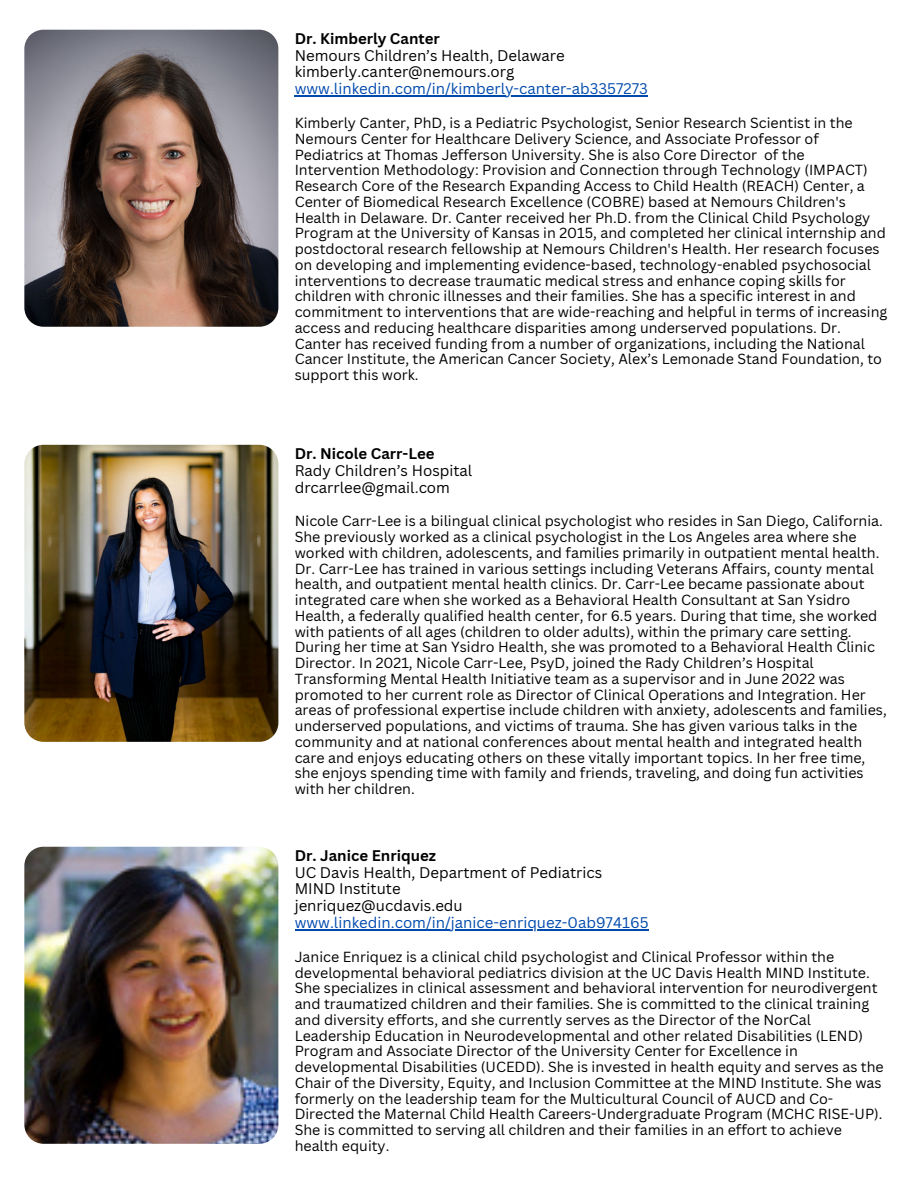
<style>
.page{position:relative;width:918px;height:1188px;background:#fff}
.page>*{position:absolute;margin:0;border:0;box-sizing:border-box;transform-origin:0 0}
.t1{font:15px/16.8px "Canva Sans";color:#000}
.t2{font:15px "Canva Sans";color:#004aad}
.t3{font:14.25px/15.8px "Canva Sans";color:#000}
.s1{font-weight:700}
</style>
<div class="page">
<img style="left:24px;top:30px;width:254px;height:296px">
<img style="left:24px;top:847px;width:254px;height:296px">
<img style="left:24px;top:445px;width:254px;height:297px">
<hr style="left:295px;top:95px;width:353px;height:2px;background:#004aad">
<hr style="left:295px;top:929px;width:354px;height:1px;background:#004aad">
<p class="t1" style="left:295px;top:29px;width:272px"><span class="s1">Dr. Kimberly Canter<br></span>Nemours Children’s Health, Delaware kimberly.canter@nemours.org</p>
<h1 class="t2" style="left:295px;top:78px;width:355px">www.linkedin.com/in/kimberly-canter-ab3357273</h1>
<h1 class="t3" style="left:295px;top:115px;width:559px">Kimberly Canter, PhD, is a Pediatric Psychologist, Senior Research Scientist in the<br>Nemours Center for Healthcare Delivery Science, and Associate Professor of<br>Pediatrics at Thomas Jefferson University. She is also Core Director</h1>
<h1 class="t3" style="left:295px;top:146px;width:594px;text-indent:469px">of the Intervention Methodology: Provision and Connection through Technology (IMPACT)<br>Research Core of the Research Expanding Access to Child Health (REACH) Center, a Center of Biomedical Research Excellence (COBRE) based at Nemours Children's Health in Delaware. Dr. Canter received her Ph.D. from the Clinical Child Psychology Program at the University of Kansas in 2015, and completed her clinical internship and postdoctoral research fellowship at Nemours Children's Health. Her research focuses on developing and implementing evidence-based, technology-enabled psychosocial interventions to decrease traumatic medical stress and enhance coping skills for children with chronic illnesses and their families. She has a specific interest in and commitment to interventions that are wide-reaching and helpful in terms of increasing access and reducing healthcare disparities among underserved populations. Dr.<br>Canter has received funding from a number of organizations, including the National Cancer Institute, the American Cancer Society, Alex’s Lemonade Stand Foundation, to support this work.</h1>
<p class="t1" style="left:295px;top:445px;width:179px"><span class="s1">Dr. Nicole Carr-Lee<br></span>Rady Children’s Hospital drcarrlee@gmail.com</p>
<h1 class="t3" style="left:295px;top:513px;width:594px">Nicole Carr-Lee is a bilingual clinical psychologist who resides in San Diego, California.<br>She previously worked as a clinical psychologist in the Los Angeles area where she worked with children, adolescents, and families primarily in outpatient mental health.<br>Dr. Carr-Lee has trained in various settings including Veterans Affairs, county mental health, and outpatient mental health clinics. Dr. Carr-Lee became passionate about integrated care when she worked as a Behavioral Health Consultant at San Ysidro Health, a federally qualified health center, for 6.5 years. During that time, she worked with patients of all ages (children to older adults), within the primary care setting.<br>During her time at San Ysidro Health, she was promoted to a Behavioral Health Clinic Director. In 2021, Nicole Carr-Lee, PsyD, joined the Rady Children’s Hospital Transforming Mental Health Initiative team as a supervisor and in June 2022 was promoted to her current role as Director of Clinical Operations and Integration. Her areas of professional expertise include children with anxiety, adolescents and families, underserved populations, and victims of trauma. She has given various talks in the community and at national conferences about mental health and integrated health care and enjoys educating others on these vitally important topics. In her free time, she enjoys spending time with family and friends, traveling, and doing fun activities with her children.</h1>
<h1 class="t1" style="left:295px;top:846px;width:309px"><span class="s1">Dr. Janice Enriquez<br></span>UC Davis Health, Department of Pediatrics<br>MIND Institute<br>jenriquez@ucdavis.edu</h1>
<p class="t2" style="left:295px;top:912px;width:355px">www.linkedin.com/in/janice-enriquez-0ab974165</p>
<p class="t3" style="left:295px;top:949px;width:584px">Janice Enriquez is a clinical child psychologist and Clinical Professor within the developmental behavioral pediatrics division at the UC Davis Health MIND Institute.<br>She specializes in clinical assessment and behavioral intervention for neurodivergent and traumatized children and their families. She is committed to the clinical training and diversity efforts, and she currently serves as the Director of the NorCal</p>
<p class="t3" style="left:295px;top:1027px;width:591px">Leadership Education in Neurodevelopmental and other related Disabilities (LEND)<br>Program and Associate Director of the University Center for Excellence in developmental Disabilities (UCEDD). She is invested in health equity and serves as the Chair of the Diversity, Equity, and Inclusion Committee at the MIND Institute. She was formerly on the leadership team for the Multicultural Council of AUCD and Co-Directed the Maternal Child Health Careers-Undergraduate Program (MCHC RISE-UP).<br>She is committed to serving all children and their families in an effort to achieve health equity.</p>
</div>
